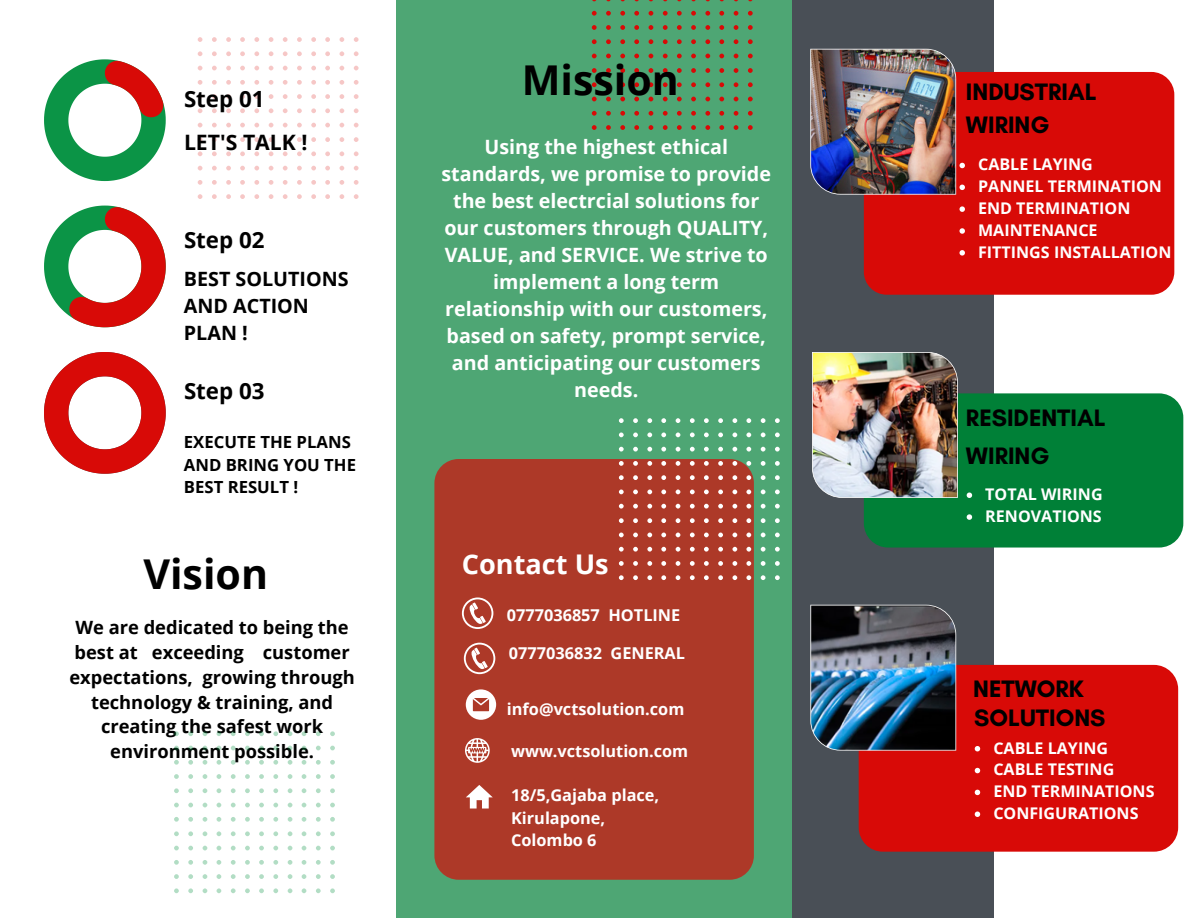
<style>
.page{position:relative;width:1188px;height:918px;background:#fff}
.page>*{position:absolute;margin:0;border:0;box-sizing:border-box;transform-origin:0 0}
.t1{font:700 41.1px "Open Sans";color:#000}
.t2{font:700 27.15px "Open Sans";color:#fff}
.t3{font:700 24.3px/33.5px "Glacial Indifference";color:#000}
.t4{font:700 22.35px "Open Sans";color:#000}
.t5{font:700 21.15px "Open Sans";color:#000}
.t6{font:700 19.65px/27px "Open Sans";color:#fff;text-align:center}
.t7{font:700 19.65px/27px "Open Sans";color:#000}
.t8{font:700 18.3px/24.8px "Open Sans";color:#000;text-align:center}
.t9{font:700 16.65px/22.5px "Open Sans";color:#000}
.t10{font:700 16.35px/22.5px "Open Sans";color:#fff}
.t11{font:700 16.05px/21.9px "Open Sans";color:#fff}
</style>
<div class="page">
<svg style="left:198px;top:37px;width:161px;height:162px"></svg>
<svg style="left:44px;top:59px;width:122px;height:122px"></svg>
<svg style="left:44px;top:206px;width:122px;height:121px"></svg>
<svg style="left:44px;top:352px;width:122px;height:122px"></svg>
<div style="left:396px;top:0;width:396px;height:918px;background:#4ea674"></div>
<svg style="left:592px;top:0;width:161px;height:130px"></svg>
<div style="left:434px;top:459px;width:320px;height:421px;background:#ad3928;border-radius:24px"></div>
<svg style="left:619px;top:418px;width:161px;height:162px"></svg>
<svg style="left:462px;top:598px;width:31px;height:31px"></svg>
<svg style="left:466px;top:689px;width:30px;height:31px"></svg>
<svg style="left:466px;top:785px;width:27px;height:24px"></svg>
<svg style="left:465px;top:738px;width:25px;height:25px"></svg>
<div style="left:792px;top:0;width:202px;height:918px;background:#494f56"></div>
<div style="left:864px;top:72px;width:310px;height:223px;background:#d80a07;border-radius:23px"></div>
<div style="left:864px;top:393px;width:319px;height:155px;background:#008037;border-radius:24px"></div>
<div style="left:859px;top:665px;width:319px;height:187px;background:#d80a07;border-radius:24px"></div>
<img style="left:812px;top:352px;width:146px;height:146px">
<img style="left:810px;top:605px;width:146px;height:146px">
<img style="left:810px;top:48px;width:155px;height:147px">
<svg style="left:960px;top:206px;width:5px;height:6px"></svg>
<svg style="left:960px;top:228px;width:5px;height:6px"></svg>
<svg style="left:960px;top:250px;width:5px;height:6px"></svg>
<svg style="left:174px;top:731px;width:161px;height:162px"></svg>
<svg style="left:967px;top:493px;width:5px;height:5px"></svg>
<svg style="left:967px;top:514px;width:5px;height:6px"></svg>
<svg style="left:975px;top:746px;width:5px;height:5px"></svg>
<svg style="left:975px;top:768px;width:5px;height:5px"></svg>
<svg style="left:975px;top:790px;width:5px;height:5px"></svg>
<svg style="left:975px;top:812px;width:5px;height:5px"></svg>
<svg style="left:464px;top:643px;width:31px;height:31px"></svg>
<p class="t4" style="left:184px;top:83px;width:82px">Step 01</p>
<p class="t5" style="left:184px;top:127px;width:125px">LET'S TALK !</p>
<p class="t4" style="left:184px;top:224px;width:82px">Step 02</p>
<p class="t7" style="left:184px;top:265px;width:166px">BEST SOLUTIONS<br>AND ACTION<br>PLAN !</p>
<p class="t4" style="left:184px;top:375px;width:82px">Step 03</p>
<p class="t9" style="left:184px;top:430px;width:174px">EXECUTE THE PLANS<br>AND BRING YOU THE<br>BEST RESULT !</p>
<h1 class="t1" style="left:143px;top:545px;width:126px">Vision</h1>
<p class="t8" style="left:69px;top:615px;width:287px">We are dedicated to being the best at exceeding customer expectations, growing through technology &amp; training, and creating the safest work environment possible.</p>
<h1 class="t1" style="left:522px;top:51px;width:159px">Mission</h1>
<p class="t6" style="left:441px;top:132px;width:331px">Using the highest ethical standards, we promise to provide the best electrcial solutions for our customers through QUALITY,<br>VALUE, and SERVICE. We strive to implement a long term relationship with our customers, based on safety, prompt service, and anticipating our customers needs.</p>
<h2 class="t2" style="left:462px;top:545px;width:148px">Contact Us</h2>
<p class="t10" style="left:507px;top:604px;width:175px">0777036857 HOTLINE</p>
<p class="t10" style="left:509px;top:641px;width:178px">0777036832 GENERAL</p>
<p class="t10" style="left:507px;top:698px;width:179px">info@vctsolution.com</p>
<p class="t10" style="left:511px;top:740px;width:179px">www.vctsolution.com</p>
<p class="t10" style="left:511px;top:784px;width:150px">18/5,Gajaba place,<br>Kirulapone,<br>Colombo 6</p>
<p class="t3" style="left:966px;top:75px;width:132px">INDUSTRIAL<br>WIRING</p>
<p class="t11" style="left:978px;top:153px;width:195px">CABLE LAYING<br>PANNEL TERMINATION<br>END TERMINATION<br>MAINTENANCE<br>FITTINGS INSTALLATION</p>
<p class="t3" style="left:966px;top:399px;width:141px;line-height:37.7px">RESIDENTIAL<br>WIRING</p>
<p class="t11" style="left:985px;top:483px;width:119px">TOTAL WIRING<br>RENOVATIONS</p>
<p class="t3" style="left:973px;top:674px;width:134px;line-height:29px">NETWORK<br>SOLUTIONS</p>
<p class="t11" style="left:993px;top:736px;width:163px">CABLE LAYING<br>CABLE TESTING<br>END TERMINATIONS<br>CONFIGURATIONS</p>
</div>
